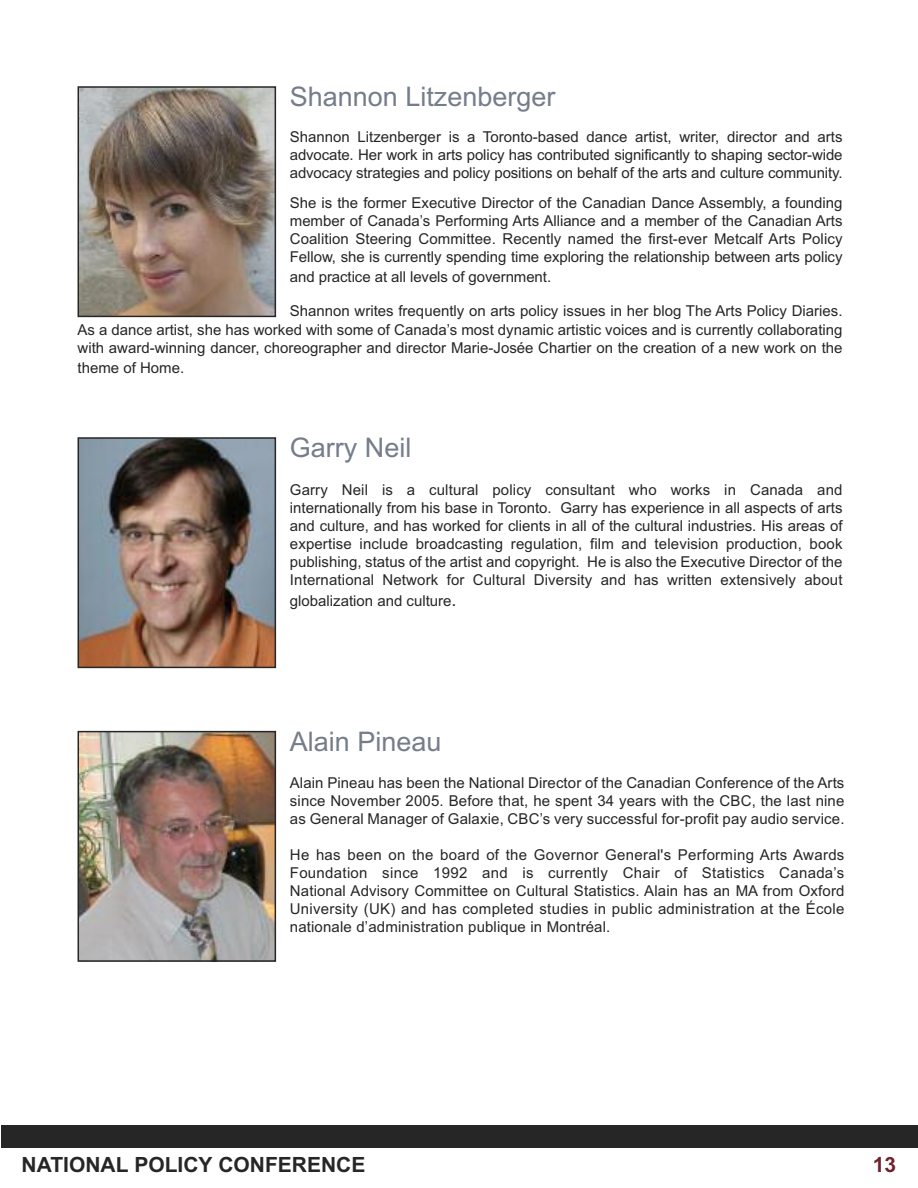
<style>
.page{position:relative;width:918px;height:1188px;background:#fff}
.page>*{position:absolute;margin:0;border:0;box-sizing:border-box;transform-origin:0 0}
.t1{font:27px "Arial";color:#757d8a}
.t2{font:700 21px "Arial";color:#272627}
.t3{font:700 21px "Arial";color:#71222e}
.t4{font:15px/18px "Arial";color:#272627;text-align:justify}
.s1{font-size:18px}
</style>
<div class="page">
<img style="left:81px;top:89px;width:192px;height:225px">
<div style="left:78px;top:86px;width:198px;height:231px;border:2px solid #272627"></div>
<img style="left:81px;top:440px;width:192px;height:225px">
<div style="left:78px;top:437px;width:198px;height:231px;border:2px solid #272627"></div>
<img style="left:81px;top:734px;width:192px;height:225px">
<div style="left:78px;top:731px;width:198px;height:231px;border:2px solid #272627"></div>
<div style="left:1px;top:1125px;width:917px;height:23px;background:#272627"></div>
<h1 class="t1" style="left:290px;top:81px;width:267px">Shannon Litzenberger</h1>
<p class="t4" style="left:290px;top:128px;width:554px">Shannon Litzenberger is a Toronto-based dance artist, writer, director and arts advocate. Her work in arts policy has contributed significantly to shaping sector-wide advocacy strategies and policy positions on behalf of the arts and culture community.</p>
<p class="t4" style="left:290px;top:194px;width:554px">She is the former Executive Director of the Canadian Dance Assembly, a founding member of Canada’s Performing Arts Alliance and a member of the Canadian Arts Coalition Steering Committee. Recently named the first-ever Metcalf Arts Policy Fellow, she is currently spending time exploring the relationship between arts policy</p>
<p class="t4" style="left:290px;top:268px;width:263px">and practice at all levels of government.</p>
<p class="t4" style="left:290px;top:301px;width:554px">Shannon writes frequently on arts policy issues in her blog The Arts Policy Diaries.</p>
<p class="t4" style="left:78px;top:320px;width:766px">As a dance artist, she has worked with some of Canada’s most dynamic artistic voices and is currently collaborating with award-winning dancer, choreographer and director Marie-Josée Chartier on the creation of a new work on the</p>
<p class="t4" style="left:78px;top:359px;width:108px">theme of Home.</p>
<h1 class="t1" style="left:290px;top:432px;width:123px">Garry Neil</h1>
<p class="t4" style="left:290px;top:481px;width:554px">Garry Neil is a cultural policy consultant who works in Canada and internationally from his base in Toronto. Garry has experience in all aspects of arts and culture, and has worked for clients in all of the cultural industries. His areas of expertise include broadcasting regulation, film and television production, book publishing, status of the artist and copyright. He is also the Executive Director of the International Network for Cultural Diversity and has written extensively about</p>
<p class="t4" style="left:290px;top:591px;width:168px">globalization and culture<span class="s1">.</span></p>
<h1 class="t1" style="left:290px;top:725px;width:153px">Alain Pineau</h1>
<p class="t4" style="left:290px;top:774px;width:556px">Alain Pineau has been the National Director of the Canadian Conference of the Arts since November 2005. Before that, he spent 34 years with the CBC, the last nine as General Manager of Galaxie, CBC’s very successful for-profit pay audio service.</p>
<p class="t4" style="left:290px;top:846px;width:556px">He has been on the board of the Governor General's Performing Arts Awards Foundation since 1992 and is currently Chair of Statistics Canada’s National Advisory Committee on Cultural Statistics. Alain has an MA from Oxford University (UK) and has completed studies in public administration at the École nationale d’administration publique in Montréal.</p>
<h2 class="t2" style="left:22px;top:1153px;width:345px">NATIONAL POLICY CONFERENCE</h2>
<h2 class="t3" style="left:873px;top:1153px;width:25px">13</h2>
</div>
